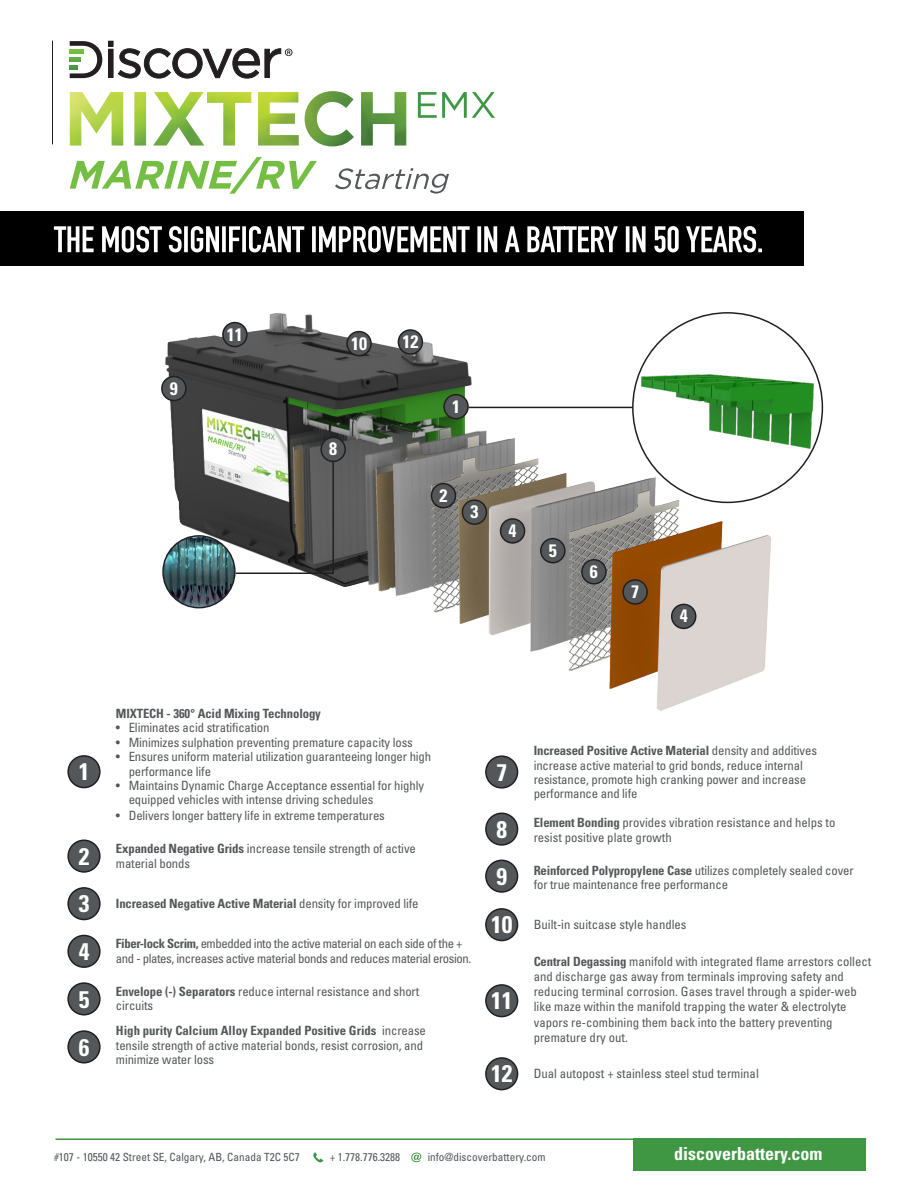
<style>
.page{position:relative;width:918px;height:1188px;background:#fff}
.page>*{position:absolute;margin:0;border:0;box-sizing:border-box;transform-origin:0 0}
.t1{font:700 condensed 24px "Univers LT Std";color:#fff}
.t2{font:700 condensed 18px "Univers LT Std";color:#fff}
.t3{font:condensed 12.75px/14.4px "Univers LT Std";letter-spacing:-.01em;color:#545759}
.t4{font:condensed 12.75px/14.4px "Univers LT Std";letter-spacing:-.03em;color:#545759}
.t5{font:700 condensed 12.75px "Univers LT Std";letter-spacing:-.01em;color:#545759}
.t6{font:condensed 11.25px "Univers LT Std";color:#52575a}
.s1{font-weight:700}
.s2{font-weight:400}
</style>
<div class="page">
<div style="left:68px;top:840px;width:32px;height:32px;background:#545759;border-radius:50%"></div>
<div style="left:67px;top:840px;width:34px;height:33px;border:2px solid #231f20;border-radius:50%"></div>
<div style="left:68px;top:888px;width:32px;height:32px;background:#545759;border-radius:50%"></div>
<div style="left:67px;top:887px;width:34px;height:33px;border:2px solid #231f20;border-radius:50%"></div>
<div style="left:68px;top:983px;width:32px;height:32px;background:#545759;border-radius:50%"></div>
<div style="left:67px;top:982px;width:34px;height:34px;border:2px solid #231f20;border-radius:50%"></div>
<div style="left:68px;top:1031px;width:32px;height:32px;background:#545759;border-radius:50%"></div>
<div style="left:67px;top:1030px;width:34px;height:34px;border:2px solid #231f20;border-radius:50%"></div>
<div style="left:486px;top:813px;width:32px;height:32px;background:#545759;border-radius:50%"></div>
<div style="left:485px;top:813px;width:33px;height:33px;border:2px solid #231f20;border-radius:50%"></div>
<div style="left:486px;top:860px;width:32px;height:32px;background:#545759;border-radius:50%"></div>
<div style="left:485px;top:860px;width:33px;height:33px;border:2px solid #231f20;border-radius:50%"></div>
<div style="left:486px;top:909px;width:32px;height:32px;background:#545759;border-radius:50%"></div>
<div style="left:485px;top:908px;width:33px;height:33px;border:2px solid #231f20;border-radius:50%"></div>
<div style="left:486px;top:985px;width:32px;height:32px;background:#545759;border-radius:50%"></div>
<div style="left:485px;top:984px;width:33px;height:33px;border:2px solid #231f20;border-radius:50%"></div>
<div style="left:486px;top:756px;width:32px;height:32px;background:#545759;border-radius:50%"></div>
<div style="left:485px;top:755px;width:33px;height:34px;border:2px solid #231f20;border-radius:50%"></div>
<hr style="left:52px;top:41px;width:1px;height:103px;background:#231f20">
<svg style="left:108px;top:41px;width:185px;height:37px"></svg>
<svg style="left:70px;top:41px;width:32px;height:37px"></svg>
<img style="left:70px;top:91px;width:336px;height:55px">
<svg style="left:418px;top:92px;width:77px;height:26px"></svg>
<svg style="left:70px;top:157px;width:247px;height:37px"></svg>
<svg style="left:335px;top:168px;width:114px;height:26px"></svg>
<div style="left:0;top:212px;width:803px;height:54px;background:#000"></div>
<svg style="left:54px;top:226px;width:708px;height:26px"></svg>
<img style="left:161px;top:312px;width:663px;height:399px">
<hr style="left:469px;top:407px;width:164px;height:1px;background:#231f20">
<img style="left:633px;top:362px;width:189px;height:131px">
<div style="left:68px;top:756px;width:32px;height:32px;background:#545759;border-radius:50%"></div>
<div style="left:67px;top:755px;width:34px;height:33px;border:2px solid #231f20;border-radius:50%"></div>
<div style="left:486px;top:1058px;width:32px;height:32px;background:#545759;border-radius:50%"></div>
<div style="left:485px;top:1057px;width:33px;height:33px;border:2px solid #231f20;border-radius:50%"></div>
<div style="left:68px;top:935px;width:32px;height:32px;background:#545759;border-radius:50%"></div>
<div style="left:67px;top:935px;width:34px;height:33px;border:2px solid #231f20;border-radius:50%"></div>
<svg style="left:411px;top:1153px;width:10px;height:9px"></svg>
<svg style="left:313px;top:1152px;width:10px;height:11px"></svg>
<hr style="left:56px;top:1138px;width:810px;height:2px;background:#3f9744">
<div style="left:633px;top:1138px;width:233px;height:33px;background:#3f9744"></div>
<div style="left:444px;top:395px;width:24px;height:24px;background:#545759;border-radius:50%"></div>
<div style="left:443px;top:394px;width:26px;height:25px;border:2px solid #231f20;border-radius:50%"></div>
<div style="left:431px;top:484px;width:25px;height:24px;background:#545759;border-radius:50%"></div>
<div style="left:431px;top:483px;width:25px;height:25px;border:2px solid #231f20;border-radius:50%"></div>
<div style="left:223px;top:323px;width:24px;height:24px;background:#545759;border-radius:50%"></div>
<div style="left:222px;top:322px;width:26px;height:25px;border:2px solid #231f20;border-radius:50%"></div>
<div style="left:347px;top:332px;width:24px;height:24px;background:#545759;border-radius:50%"></div>
<div style="left:346px;top:331px;width:26px;height:25px;border:2px solid #231f20;border-radius:50%"></div>
<div style="left:162px;top:377px;width:24px;height:24px;background:#545759;border-radius:50%"></div>
<div style="left:161px;top:376px;width:26px;height:25px;border:2px solid #231f20;border-radius:50%"></div>
<div style="left:501px;top:519px;width:24px;height:24px;background:#545759;border-radius:50%"></div>
<div style="left:500px;top:518px;width:25px;height:26px;border:2px solid #231f20;border-radius:50%"></div>
<div style="left:541px;top:539px;width:24px;height:24px;background:#545759;border-radius:50%"></div>
<div style="left:540px;top:538px;width:26px;height:25px;border:2px solid #231f20;border-radius:50%"></div>
<div style="left:582px;top:560px;width:24px;height:24px;background:#545759;border-radius:50%"></div>
<div style="left:581px;top:559px;width:26px;height:26px;border:2px solid #231f20;border-radius:50%"></div>
<div style="left:623px;top:580px;width:24px;height:24px;background:#545759;border-radius:50%"></div>
<div style="left:622px;top:579px;width:26px;height:26px;border:2px solid #231f20;border-radius:50%"></div>
<div style="left:672px;top:604px;width:24px;height:24px;background:#545759;border-radius:50%"></div>
<div style="left:671px;top:604px;width:25px;height:25px;border:2px solid #231f20;border-radius:50%"></div>
<div style="left:462px;top:500px;width:24px;height:24px;background:#545759;border-radius:50%"></div>
<div style="left:462px;top:499px;width:25px;height:26px;border:2px solid #231f20;border-radius:50%"></div>
<div style="left:321px;top:437px;width:24px;height:24px;background:#545759;border-radius:50%"></div>
<div style="left:320px;top:437px;width:26px;height:25px;border:2px solid #231f20;border-radius:50%"></div>
<img style="left:163px;top:536px;width:72px;height:72px;border-radius:36px">
<div style="left:162px;top:535px;width:74px;height:73px;border:2px solid #231f20;border-radius:50%"></div>
<svg style="left:234px;top:461px;width:101px;height:114px"></svg>
<div style="left:398px;top:330px;width:24px;height:24px;background:#545759;border-radius:50%"></div>
<div style="left:398px;top:329px;width:25px;height:26px;border:2px solid #231f20;border-radius:50%"></div>
<p class="t2" style="left:170px;top:377px;width:9px">9</p>
<p class="t2" style="left:227px;top:323px;width:17px">11</p>
<p class="t2" style="left:351px;top:332px;width:17px">10</p>
<p class="t2" style="left:329px;top:438px;width:9px">8</p>
<p class="t2" style="left:402px;top:331px;width:17px">12</p>
<p class="t2" style="left:452px;top:395px;width:9px">1</p>
<p class="t2" style="left:440px;top:484px;width:9px">2</p>
<p class="t2" style="left:470px;top:501px;width:9px">3</p>
<p class="t2" style="left:509px;top:520px;width:9px">4</p>
<p class="t2" style="left:549px;top:539px;width:9px">5</p>
<p class="t2" style="left:590px;top:560px;width:9px">6</p>
<p class="t2" style="left:631px;top:581px;width:9px">7</p>
<p class="t2" style="left:680px;top:605px;width:9px">4</p>
<p class="t1" style="left:79px;top:757px;width:12px">1</p>
<p class="t5" style="left:116px;top:706px;width:206px">MIXTECH - 360° Acid Mixing Technology</p>
<p class="t3" style="left:116px;top:721px;width:155px">• Eliminates acid stratification</p>
<p class="t3" style="left:116px;top:735px;width:298px">• Minimizes sulphation preventing premature capacity loss</p>
<p class="t3" style="left:129px;top:749px;width:304px;text-indent:-13px">• Ensures uniform material utilization guaranteeing longer high performance life</p>
<p class="t3" style="left:129px;top:778px;width:297px;text-indent:-13px">• Maintains Dynamic Charge Acceptance essential for highly equipped vehicles with intense driving schedules</p>
<p class="t3" style="left:116px;top:808px;width:270px">• Delivers longer battery life in extreme temperatures</p>
<p class="t1" style="left:79px;top:841px;width:12px">2</p>
<p class="t3" style="left:116px;top:841px;width:301px"><span class="s1">Expanded Negative Grids</span> increase tensile strength of active material bonds</p>
<p class="t1" style="left:79px;top:889px;width:12px">3</p>
<p class="t5" style="left:116px;top:896px;width:304px">Increased Negative Active Material <span class="s2">density for improved life</span></p>
<p class="t1" style="left:79px;top:937px;width:12px">4</p>
<p class="t4" style="left:116px;top:936px;width:357px"><span class="s1">Fiber-lock Scrim,</span> embedded into the active material on each side of the + and - plates, increases active material bonds and reduces material erosion.</p>
<p class="t1" style="left:79px;top:984px;width:12px">5</p>
<p class="t3" style="left:116px;top:984px;width:305px"><span class="s1">Envelope (-) Separators</span> reduce internal resistance and short circuits</p>
<p class="t1" style="left:79px;top:1032px;width:12px">6</p>
<p class="t3" style="left:116px;top:1023px;width:312px"><span class="s1">High purity Calcium Alloy Expanded Positive Grids</span> increase tensile strength of active material bonds, resist corrosion, and minimize water loss</p>
<p class="t1" style="left:496px;top:757px;width:12px">7</p>
<p class="t3" style="left:534px;top:743px;width:285px"><span class="s1">Increased Positive Active Material</span> density and additives increase active material to grid bonds, reduce internal resistance, promote high cranking power and increase performance and life</p>
<p class="t1" style="left:496px;top:814px;width:12px">8</p>
<p class="t3" style="left:534px;top:815px;width:303px;line-height:15.3px"><span class="s1">Element Bonding</span> provides vibration resistance and helps to resist positive plate growth</p>
<p class="t1" style="left:496px;top:861px;width:12px">9</p>
<p class="t3" style="left:534px;top:863px;width:322px"><span class="s1">Reinforced Polypropylene Case</span> utilizes completely sealed cover for true maintenance free performance</p>
<p class="t1" style="left:491px;top:910px;width:23px">10</p>
<p class="t3" style="left:534px;top:917px;width:154px">Built-in suitcase style handles</p>
<p class="t1" style="left:491px;top:986px;width:23px">11</p>
<p class="t3" style="left:534px;top:953px;width:339px;line-height:15.3px"><span class="s1">Central Degassing</span> manifold with integrated flame arrestors collect and discharge gas away from terminals improving safety and reducing terminal corrosion. Gases travel through a spider-web like maze within the manifold trapping the water &amp; electrolyte vapors re-combining them back into the battery preventing premature dry out.</p>
<p class="t1" style="left:491px;top:1059px;width:23px">12</p>
<p class="t3" style="left:534px;top:1066px;width:227px">Dual autopost + stainless steel stud terminal</p>
<p class="t6" style="left:54px;top:1150px;width:247px">#107 - 10550 42 Street SE, Calgary, AB, Canada T2C 5C7</p>
<p class="t6" style="left:330px;top:1150px;width:72px">+ 1.778.776.3288</p>
<p class="t6" style="left:428px;top:1150px;width:119px">info@discoverbattery.com</p>
<p class="t2" style="left:674px;top:1143px;width:150px">discoverbattery.com</p>
</div>
